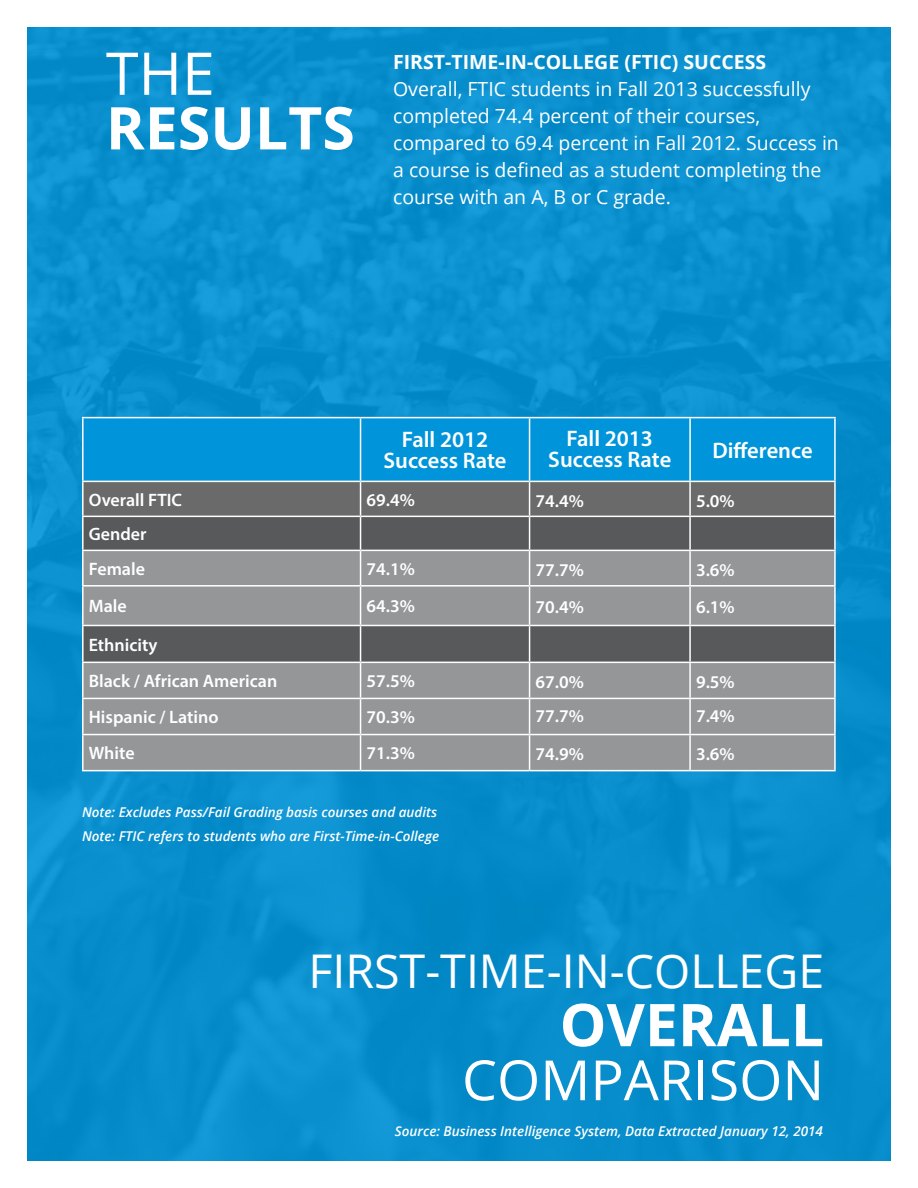
<style>
.page{position:relative;width:918px;height:1188px;background:#fff}
.page>*{position:absolute;margin:0;border:0;box-sizing:border-box;transform-origin:0 0}
.t1{font:700 58.95px "Open Sans";color:#fff}
.t2{font:58.95px "Open Sans";color:#fff}
.t3{font:55.5px "Open Sans";color:#fff}
.t4{font:46.5px "Open Sans";color:#fff}
.t5{font:600 22.5px/21px "Myriad Pro";color:#fff;text-align:center}
.t6{font:19.5px/27px "Open Sans";color:#fff}
.t7{font:700 19.5px "Open Sans";color:#fff}
.t8{font:600 18px/34.7px "Myriad Pro";color:#fff}
.t9{font:italic 600 13.5px/24px "Open Sans";color:#fff}
</style>
<div class="page">
<div style="left:27px;top:27px;width:864px;height:1134px;background:#088ecc"></div>
<div style="left:84px;top:418px;width:750px;height:63px;background:#0095da"></div>
<div style="left:84px;top:482px;width:750px;height:34px;background:#6b6a6a"></div>
<div style="left:84px;top:517px;width:750px;height:33px;background:#58595b"></div>
<svg style="left:84px;top:551px;width:750px;height:219px;background:#8b8d8f"></svg>
<hr style="left:360px;top:418px;width:1px;height:63px;background:#fff">
<hr style="left:529px;top:418px;width:1px;height:63px;background:#fff">
<hr style="left:689px;top:418px;width:2px;height:63px;background:#fff">
<hr style="left:82px;top:481px;width:279px;height:1px;background:#fff">
<hr style="left:361px;top:481px;width:169px;height:1px;background:#fff">
<hr style="left:360px;top:482px;width:1px;height:34px;background:#fff">
<hr style="left:530px;top:481px;width:160px;height:1px;background:#fff">
<hr style="left:529px;top:482px;width:1px;height:34px;background:#fff">
<hr style="left:690px;top:481px;width:146px;height:1px;background:#fff">
<hr style="left:689px;top:482px;width:2px;height:34px;background:#fff">
<hr style="left:82px;top:516px;width:279px;height:1px;background:#fff">
<hr style="left:361px;top:516px;width:169px;height:1px;background:#fff">
<hr style="left:360px;top:517px;width:1px;height:33px;background:#fff">
<hr style="left:530px;top:516px;width:160px;height:1px;background:#fff">
<hr style="left:529px;top:517px;width:1px;height:33px;background:#fff">
<hr style="left:690px;top:516px;width:146px;height:1px;background:#fff">
<hr style="left:689px;top:517px;width:2px;height:33px;background:#fff">
<hr style="left:82px;top:550px;width:279px;height:1px;background:#fff">
<hr style="left:361px;top:550px;width:169px;height:1px;background:#fff">
<hr style="left:360px;top:551px;width:1px;height:34px;background:#fff">
<hr style="left:530px;top:550px;width:160px;height:1px;background:#fff">
<hr style="left:529px;top:551px;width:1px;height:34px;background:#fff">
<hr style="left:690px;top:550px;width:146px;height:1px;background:#fff">
<hr style="left:689px;top:551px;width:2px;height:34px;background:#fff">
<hr style="left:82px;top:585px;width:279px;height:2px;background:#fff">
<hr style="left:361px;top:585px;width:169px;height:2px;background:#fff">
<hr style="left:360px;top:587px;width:1px;height:38px;background:#fff">
<hr style="left:530px;top:585px;width:160px;height:2px;background:#fff">
<hr style="left:529px;top:587px;width:1px;height:38px;background:#fff">
<hr style="left:690px;top:585px;width:146px;height:2px;background:#fff">
<hr style="left:689px;top:587px;width:2px;height:38px;background:#fff">
<hr style="left:82px;top:625px;width:279px;height:1px;background:#fff">
<hr style="left:361px;top:625px;width:169px;height:1px;background:#fff">
<hr style="left:360px;top:626px;width:1px;height:36px;background:#fff">
<hr style="left:530px;top:625px;width:160px;height:1px;background:#fff">
<hr style="left:529px;top:626px;width:1px;height:36px;background:#fff">
<hr style="left:690px;top:625px;width:146px;height:1px;background:#fff">
<hr style="left:689px;top:626px;width:2px;height:36px;background:#fff">
<hr style="left:82px;top:662px;width:279px;height:1px;background:#fff">
<hr style="left:361px;top:662px;width:169px;height:1px;background:#fff">
<hr style="left:360px;top:663px;width:1px;height:35px;background:#fff">
<hr style="left:530px;top:662px;width:160px;height:1px;background:#fff">
<hr style="left:529px;top:663px;width:1px;height:35px;background:#fff">
<hr style="left:690px;top:662px;width:146px;height:1px;background:#fff">
<hr style="left:689px;top:663px;width:2px;height:35px;background:#fff">
<hr style="left:82px;top:698px;width:279px;height:1px;background:#fff">
<hr style="left:361px;top:698px;width:169px;height:1px;background:#fff">
<hr style="left:360px;top:699px;width:1px;height:35px;background:#fff">
<hr style="left:530px;top:698px;width:160px;height:1px;background:#fff">
<hr style="left:529px;top:699px;width:1px;height:35px;background:#fff">
<hr style="left:690px;top:698px;width:146px;height:1px;background:#fff">
<hr style="left:689px;top:699px;width:2px;height:35px;background:#fff">
<hr style="left:82px;top:734px;width:279px;height:1px;background:#fff">
<hr style="left:361px;top:734px;width:169px;height:1px;background:#fff">
<hr style="left:360px;top:735px;width:1px;height:35px;background:#fff">
<hr style="left:530px;top:734px;width:160px;height:1px;background:#fff">
<hr style="left:529px;top:735px;width:1px;height:35px;background:#fff">
<hr style="left:690px;top:734px;width:146px;height:1px;background:#fff">
<hr style="left:689px;top:735px;width:2px;height:35px;background:#fff">
<hr style="left:82px;top:770px;width:279px;height:1px;background:#fff">
<hr style="left:361px;top:770px;width:169px;height:1px;background:#fff">
<hr style="left:530px;top:770px;width:160px;height:1px;background:#fff">
<hr style="left:690px;top:770px;width:146px;height:1px;background:#fff">
<hr style="left:82px;top:417px;width:279px;height:1px;background:#fff">
<hr style="left:82px;top:418px;width:2px;height:63px;background:#fff">
<hr style="left:361px;top:417px;width:169px;height:1px;background:#fff">
<hr style="left:530px;top:417px;width:160px;height:1px;background:#fff">
<hr style="left:690px;top:417px;width:146px;height:1px;background:#fff">
<hr style="left:834px;top:418px;width:2px;height:63px;background:#fff">
<hr style="left:82px;top:482px;width:2px;height:34px;background:#fff">
<hr style="left:834px;top:482px;width:2px;height:34px;background:#fff">
<hr style="left:82px;top:517px;width:2px;height:33px;background:#fff">
<hr style="left:834px;top:517px;width:2px;height:33px;background:#fff">
<hr style="left:82px;top:551px;width:2px;height:34px;background:#fff">
<hr style="left:834px;top:551px;width:2px;height:34px;background:#fff">
<hr style="left:82px;top:587px;width:2px;height:38px;background:#fff">
<hr style="left:834px;top:587px;width:2px;height:38px;background:#fff">
<hr style="left:82px;top:626px;width:2px;height:36px;background:#fff">
<hr style="left:834px;top:626px;width:2px;height:36px;background:#fff">
<hr style="left:82px;top:663px;width:2px;height:35px;background:#fff">
<hr style="left:834px;top:663px;width:2px;height:35px;background:#fff">
<hr style="left:82px;top:699px;width:2px;height:35px;background:#fff">
<hr style="left:834px;top:699px;width:2px;height:35px;background:#fff">
<hr style="left:82px;top:735px;width:2px;height:35px;background:#fff">
<hr style="left:834px;top:735px;width:2px;height:35px;background:#fff">
<h1 class="t2" style="left:106px;top:33px;width:110px">THE</h1>
<h1 class="t1" style="left:106px;top:86px;width:251px">RESULTS</h1>
<p class="t7" style="left:393px;top:48px;width:375px">FIRST-TIME-IN-COLLEGE (FTIC) SUCCESS</p>
<p class="t6" style="left:393px;top:75px;width:447px">Overall, FTIC students in Fall 2013 successfully completed 74.4 percent of their courses, compared to 69.4 percent in Fall 2012. Success in a course is defined as a student completing the course with an A, B or C grade.</p>
<p class="t5" style="left:384px;top:429px;width:125px">Fall 2012<br>Success Rate</p>
<p class="t5" style="left:548px;top:428px;width:125px">Fall 2013<br>Success Rate</p>
<p class="t5" style="left:712px;top:440px;width:102px">Difference</p>
<p class="t8" style="left:89px;top:482px;width:95px">Overall FTIC</p>
<p class="t8" style="left:367px;top:482px;width:50px">69.4%</p>
<p class="t8" style="left:536px;top:483px;width:50px">74.4%</p>
<p class="t8" style="left:696px;top:483px;width:40px">5.0%</p>
<p class="t8" style="left:89px;top:516px;width:59px">Gender<br>Female</p>
<p class="t8" style="left:367px;top:551px;width:50px">74.1%</p>
<p class="t8" style="left:536px;top:552px;width:50px">77.7%</p>
<p class="t8" style="left:696px;top:552px;width:40px">3.6%</p>
<p class="t8" style="left:89px;top:589px;width:40px">Male</p>
<p class="t8" style="left:367px;top:589px;width:50px">64.3%</p>
<p class="t8" style="left:536px;top:589px;width:50px">70.4%</p>
<p class="t8" style="left:696px;top:589px;width:40px">6.1%</p>
<p class="t8" style="left:89px;top:626px;width:190px;line-height:36.5px">Ethnicity<br>Black / African American</p>
<p class="t8" style="left:367px;top:663px;width:50px">57.5%</p>
<p class="t8" style="left:536px;top:664px;width:50px">67.0%</p>
<p class="t8" style="left:696px;top:664px;width:40px">9.5%</p>
<p class="t8" style="left:89px;top:699px;width:131px">Hispanic / Latino</p>
<p class="t8" style="left:367px;top:699px;width:50px">70.3%</p>
<p class="t8" style="left:536px;top:699px;width:50px">77.7%</p>
<p class="t8" style="left:696px;top:699px;width:40px">7.4%</p>
<p class="t8" style="left:89px;top:736px;width:47px">White</p>
<p class="t8" style="left:367px;top:736px;width:50px">71.3%</p>
<p class="t8" style="left:536px;top:736px;width:50px">74.9%</p>
<p class="t8" style="left:696px;top:736px;width:40px">3.6%</p>
<p class="t9" style="left:82px;top:799px;width:359px">Note: Excludes Pass/Fail Grading basis courses and audits<br>Note: FTIC refers to students who are First-Time-in-College</p>
<h3 class="t4" style="left:308px;top:939px;width:517px">FIRST-TIME-IN-COLLEGE</h3>
<h1 class="t1" style="left:560px;top:983px;width:266px">OVERALL</h1>
<h2 class="t3" style="left:462px;top:1042px;width:364px">COMPARISON</h2>
<p class="t9" style="left:395px;top:1119px;width:430px">Source: Business Intelligence System, Data Extracted January 12, 2014</p>
</div>
